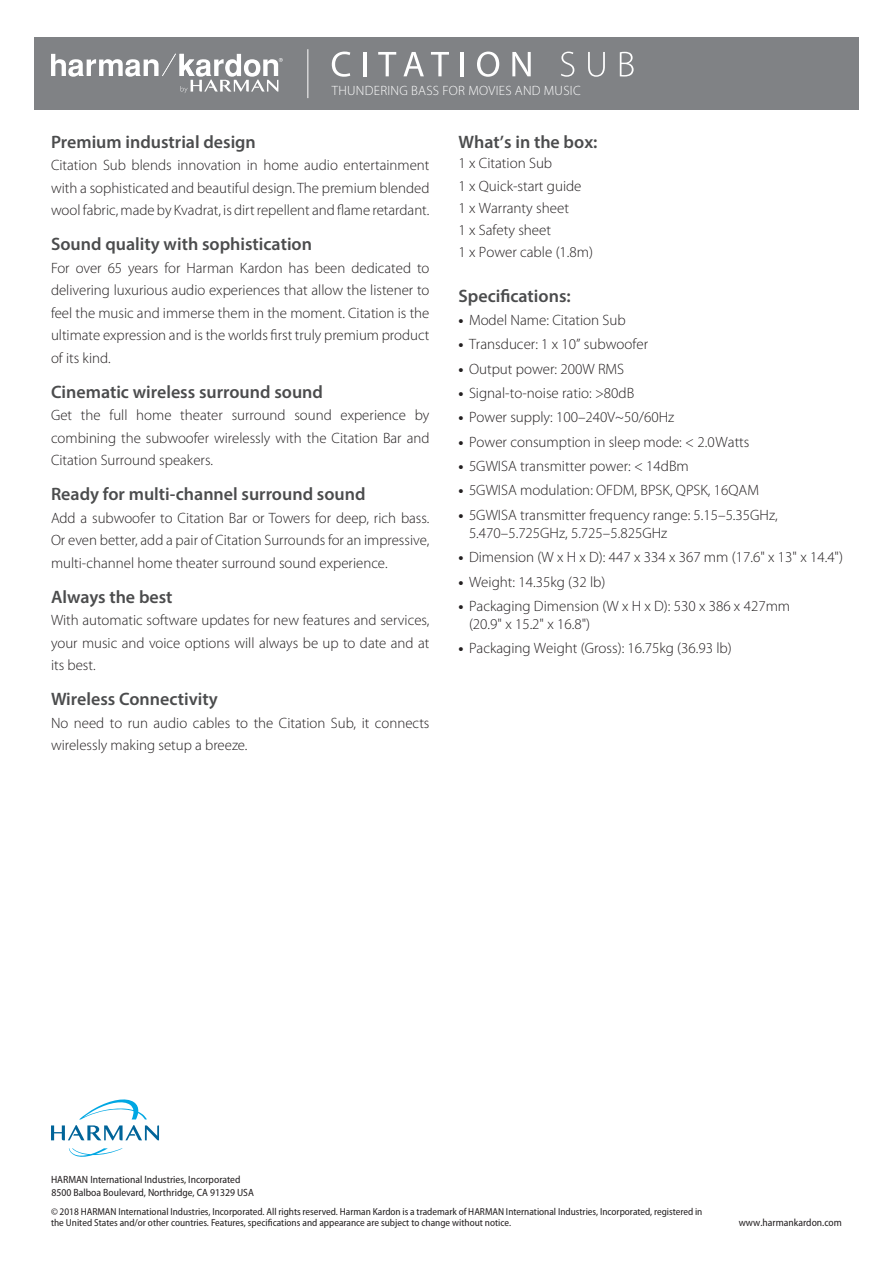
<style>
.page{position:relative;width:893px;height:1263px;background:#fff}
.page>*{position:absolute;margin:0;border:0;box-sizing:border-box;transform-origin:0 0}
.t1{font:600 18px "Myriad Pro";color:#4b4c4d}
.t2{font:300 15px/22.5px "Myriad Pro";color:#231f20;text-align:justify}
.t3{font:300 13.5px "Myriad Pro";letter-spacing:.02em;color:#fff}
.t4{font:semi-condensed 10.5px/13.5px "Myriad Pro";color:#231f20}
.t5{font:semi-condensed 10.2px/10.5px "Myriad Pro";color:#231f20}
.s1{font-weight:700}
</style>
<div class="page">
<div style="left:34px;top:37px;width:825px;height:72px;background:#808285"></div>
<hr style="left:307px;top:49px;width:1px;height:49px;background:#fff">
<svg style="left:51px;top:54px;width:232px;height:39px"></svg>
<svg style="left:79px;top:1099px;width:68px;height:20px"></svg>
<svg style="left:69px;top:1148px;width:54px;height:9px"></svg>
<svg style="left:51px;top:1125px;width:108px;height:15px"></svg>
<svg style="left:332px;top:52px;width:18px;height:25px"></svg>
<hr style="left:363px;top:52px;width:3px;height:24px;background:#fff">
<svg style="left:378px;top:52px;width:18px;height:24px"></svg>
<svg style="left:403px;top:52px;width:21px;height:24px"></svg>
<svg style="left:431px;top:52px;width:18px;height:24px"></svg>
<hr style="left:461px;top:52px;width:3px;height:24px;background:#fff">
<svg style="left:477px;top:52px;width:22px;height:25px"></svg>
<svg style="left:512px;top:52px;width:19px;height:24px"></svg>
<svg style="left:561px;top:52px;width:13px;height:25px"></svg>
<svg style="left:588px;top:52px;width:17px;height:25px"></svg>
<svg style="left:620px;top:52px;width:14px;height:25px"></svg>
<p class="t3" style="left:332px;top:83px;width:250px">THUNDERING BASS FOR MOVIES AND MUSIC</p>
<p class="t1" style="left:51px;top:130px;width:206px">Premium industrial design</p>
<p class="t2" style="left:51px;top:154px;width:380px">Citation Sub blends innovation in home audio entertainment with a sophisticated and beautiful design. The premium blended wool fabric, made by Kvadrat, is dirt repellent and flame retardant.</p>
<p class="t1" style="left:51px;top:233px;width:263px">Sound quality with sophistication</p>
<p class="t2" style="left:51px;top:257px;width:380px">For over 65 years for Harman Kardon has been dedicated to delivering luxurious audio experiences that allow the listener to feel the music and immerse them in the moment. Citation is the ultimate expression and is the worlds first truly premium product of its kind.</p>
<p class="t1" style="left:51px;top:380px;width:273px">Cinematic wireless surround sound</p>
<p class="t2" style="left:51px;top:404px;width:380px">Get the full home theater surround sound experience by combining the subwoofer wirelessly with the Citation Bar and Citation Surround speakers.</p>
<p class="t1" style="left:51px;top:483px;width:316px">Ready for multi-channel surround sound</p>
<p class="t2" style="left:51px;top:507px;width:380px">Add a subwoofer to Citation Bar or Towers for deep, rich bass.<br>Or even better, add a pair of Citation Surrounds for an impressive, multi-channel home theater surround sound experience.</p>
<p class="t1" style="left:51px;top:585px;width:123px">Always the best</p>
<p class="t2" style="left:51px;top:609px;width:380px">With automatic software updates for new features and services, your music and voice options will always be up to date and at its best.</p>
<p class="t1" style="left:51px;top:688px;width:168px">Wireless Connectivity</p>
<p class="t2" style="left:51px;top:712px;width:380px">No need to run audio cables to the Citation Sub, it connects wirelessly making setup a breeze.</p>
<p class="t1" style="left:458px;top:130px;width:140px">What’s in the box:</p>
<p class="t2" style="left:458px;top:152px;width:95px">1 x Citation Sub</p>
<p class="t2" style="left:458px;top:175px;width:125px">1 x Quick-start guide</p>
<p class="t2" style="left:458px;top:197px;width:112px">1 x Warranty sheet</p>
<p class="t2" style="left:458px;top:219px;width:94px">1 x Safety sheet</p>
<p class="t2" style="left:458px;top:241px;width:136px">1 x Power cable (1.8m)</p>
<p class="t1" style="left:458px;top:284px;width:114px">Specifications:</p>
<p class="t2" style="left:458px;top:309px;width:169px"><span class="s1">•</span> Model Name: Citation Sub</p>
<p class="t2" style="left:458px;top:333px;width:191px"><span class="s1">•</span> Transducer: 1 x 10” subwoofer</p>
<p class="t2" style="left:458px;top:358px;width:167px"><span class="s1">•</span> Output power: 200W RMS</p>
<p class="t2" style="left:458px;top:382px;width:177px"><span class="s1">•</span> Signal-to-noise ratio: &gt;80dB</p>
<p class="t2" style="left:458px;top:406px;width:217px"><span class="s1">•</span> Power supply: 100–240V~50/60Hz</p>
<p class="t2" style="left:458px;top:431px;width:293px"><span class="s1">•</span> Power consumption in sleep mode: &lt; 2.0 Watts</p>
<p class="t2" style="left:458px;top:455px;width:232px"><span class="s1">•</span> 5GWISA transmitter power: &lt; 14dBm</p>
<p class="t2" style="left:458px;top:479px;width:302px"><span class="s1">•</span> 5GWISA modulation: OFDM, BPSK, QPSK, 16QAM</p>
<p class="t2" style="left:469px;top:506px;width:310px;line-height:18px;text-indent:-10px"><span class="s1">•</span> 5GWISA transmitter frequency range: 5.15–5.35GHz,<br>5.470–5.725GHz, 5.725–5.825GHz</p>
<p class="t2" style="left:458px;top:546px;width:386px"><span class="s1">•</span> Dimension (W x H x D): 447 x 334 x 367 mm (17.6" x 13" x 14.4")</p>
<p class="t2" style="left:458px;top:571px;width:148px"><span class="s1">•</span> Weight: 14.35kg (32 lb)</p>
<p class="t2" style="left:469px;top:597px;width:323px;line-height:18px;text-indent:-10px"><span class="s1">•</span> Packaging Dimension (W x H x D): 530 x 386 x 427mm (20.9" x 15.2" x 16.8")</p>
<p class="t2" style="left:458px;top:637px;width:275px"><span class="s1">•</span> Packaging Weight (Gross): 16.75kg (36.93 lb)</p>
<p class="t4" style="left:51px;top:1172px;width:204px">HARMAN International Industries, Incorporated<br>8500 Balboa Boulevard, Northridge, CA 91329 USA</p>
<p class="t5" style="left:51px;top:1207px;width:653px">© 2018 HARMAN International Industries, Incorporated. All rights reserved. Harman Kardon is a trademark of HARMAN International Industries, Incorporated, registered in the United States and/or other countries. Features, specifications and appearance are subject to change without notice.</p>
<p class="t4" style="left:739px;top:1216px;width:105px">www.harmankardon.com</p>
</div>
